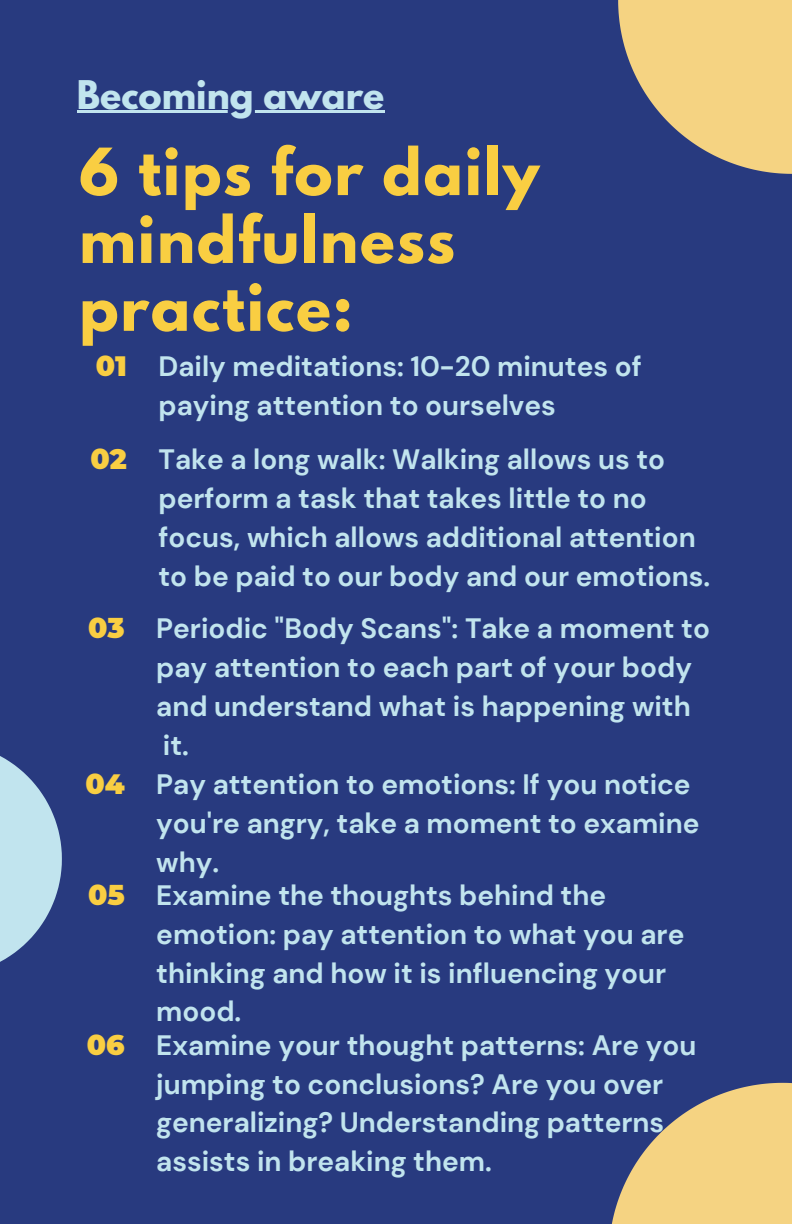
<style>
.page{position:relative;width:792px;height:1224px;background:#283a7f}
.page>*{position:absolute;margin:0;border:0;box-sizing:border-box;transform-origin:0 0}
.t1{font:700 57.6px/67.8px "League Spartan";letter-spacing:.03em;color:#f9ce42}
.t2{font:700 35px "League Spartan";color:#c1e4ee}
.t3{font:700 28px/38.8px "DM Sans";color:#c1e4ee}
.t4{font:900 28px "Montserrat";color:#f9ce42}
</style>
<div class="page">
<svg style="left:611px;top:1083px;width:181px;height:141px"></svg>
<svg style="left:0;top:756px;width:62px;height:206px"></svg>
<svg style="left:618px;top:0;width:174px;height:174px"></svg>
<hr style="left:77px;top:111px;width:307px;height:2px;background:#c1e4ee">
<p class="t2" style="left:77px;top:77px;width:309px">Becoming aware</p>
<p class="t1" style="left:79px;top:145px;width:462px">6 tips for daily mindfulness practice:</p>
<p class="t4" style="left:96px;top:349px;width:33px">01</p>
<p class="t3" style="left:159px;top:347px;width:485px">Daily meditations: 10-20 minutes of paying attention to ourselves</p>
<p class="t4" style="left:91px;top:442px;width:38px">02</p>
<p class="t3" style="left:159px;top:440px;width:553px">Take a long walk: Walking allows us to perform a task that takes little to no focus, which allows additional attention to be paid to our body and our emotions.</p>
<p class="t4" style="left:88px;top:611px;width:38px">03</p>
<p class="t3" style="left:156px;top:609px;width:555px">Periodic "Body Scans": Take a moment to pay attention to each part of your body and understand what is happening with it.</p>
<p class="t4" style="left:85px;top:767px;width:41px">04</p>
<p class="t3" style="left:156px;top:765px;width:545px">Pay attention to emotions: If you notice you're angry, take a moment to examine why.</p>
<p class="t4" style="left:88px;top:878px;width:38px">05</p>
<p class="t3" style="left:156px;top:876px;width:530px">Examine the thoughts behind the emotion: pay attention to what you are thinking and how it is influencing your mood.</p>
<p class="t4" style="left:87px;top:1028px;width:39px">06</p>
<p class="t3" style="left:156px;top:1026px;width:542px">Examine your thought patterns: Are you jumping to conclusions? Are you over generalizing? Understanding patterns assists in breaking them.</p>
</div>
